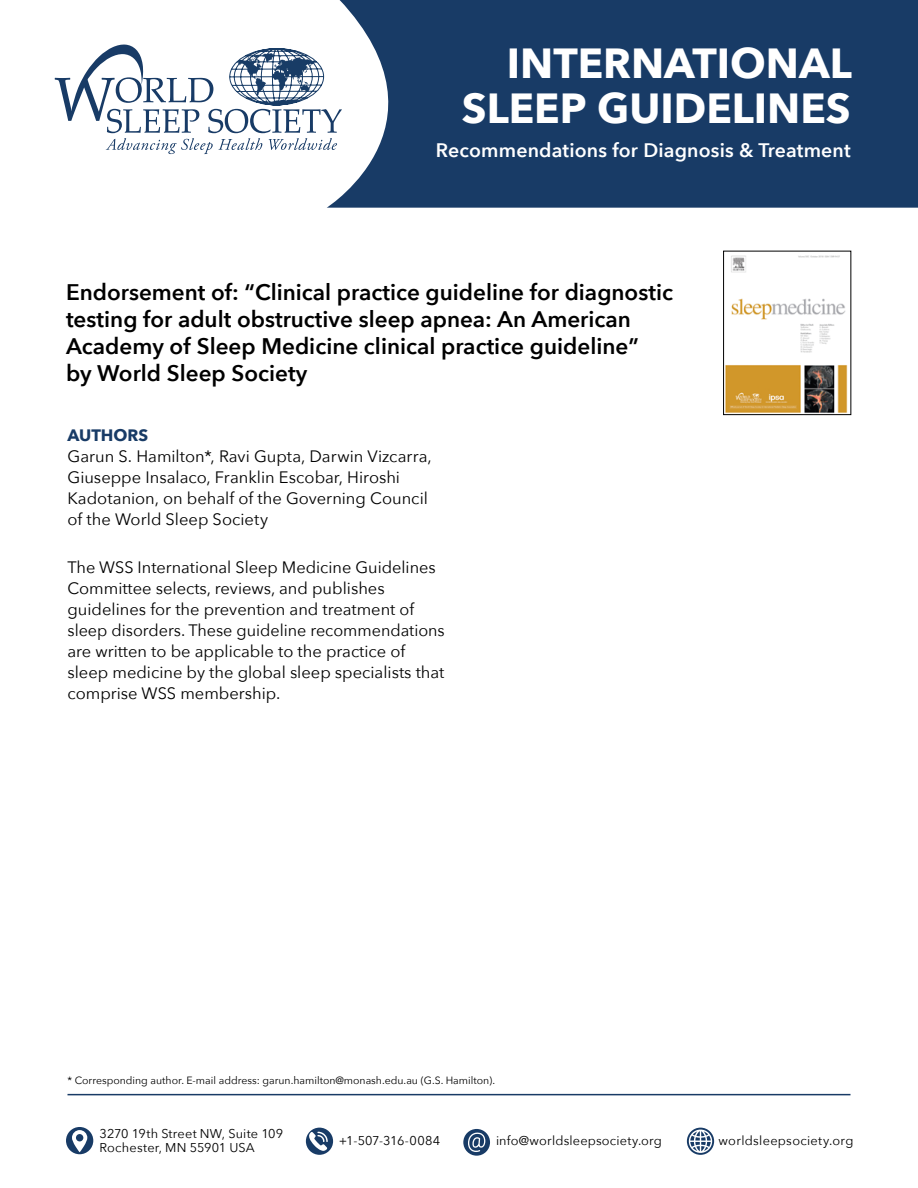
<style>
.page{position:relative;width:918px;height:1188px;background:#fff}
.page>*{position:absolute;margin:0;border:0;box-sizing:border-box;transform-origin:0 0}
.t1{font:700 42px/45px "Avenir Next";color:#fff;text-align:right}
.t2{font:600 22.5px/27px "Avenir Next";color:#000}
.t3{font:600 19.5px "Avenir Next";letter-spacing:.01em;color:#fff}
.t4{font:16.5px/21px "Avenir Next";color:#000}
.t5{font:700 16.5px "Avenir Next";color:#183b66}
.t6{font:12.75px/14.2px "Avenir Next";letter-spacing:.015em;color:#000}
.t7{font:10.5px "Avenir Next";color:#000}
</style>
<div class="page">
<div style="left:327px;top:0;width:591px;height:208px;background:#183b66"></div>
<svg style="left:55px;top:45px;width:287px;height:109px"></svg>
<svg style="left:687px;top:1128px;width:27px;height:27px"></svg>
<svg style="left:66px;top:1127px;width:27px;height:27px"></svg>
<svg style="left:306px;top:1128px;width:27px;height:27px"></svg>
<svg style="left:463px;top:1129px;width:27px;height:27px"></svg>
<hr style="left:68px;top:1094px;width:782px;height:1px;background:#183b66">
<img style="left:725px;top:255px;width:123px;height:158px">
<div style="left:723px;top:251px;width:128px;height:164px;border:1px solid #000"></div>
<h1 class="t1" style="left:462px;top:41px;width:391px">INTERNATIONAL<br>SLEEP GUIDELINES</h1>
<p class="t3" style="left:436px;top:134px;width:416px">Recommendations for Diagnosis &amp; Treatment</p>
<h2 class="t2" style="left:66px;top:278px;width:609px">Endorsement of: “Clinical practice guideline for diagnostic testing for adult obstructive sleep apnea: An American Academy of Sleep Medicine clinical practice guideline”<br>by World Sleep Society</h2>
<p class="t5" style="left:68px;top:421px;width:82px">AUTHORS</p>
<p class="t4" style="left:68px;top:445px;width:366px">Garun S. Hamilton*, Ravi Gupta, Darwin Vizcarra, Giuseppe Insalaco, Franklin Escobar, Hiroshi Kadotanion, on behalf of the Governing Council of the World Sleep Society</p>
<p class="t4" style="left:67px;top:556px;width:379px">The WSS International Sleep Medicine Guidelines Committee selects, reviews, and publishes guidelines for the prevention and treatment of sleep disorders. These guideline recommendations are written to be applicable to the practice of sleep medicine by the global sleep specialists that comprise WSS membership.</p>
<p class="t7" style="left:68px;top:1072px;width:429px">* Corresponding author. E-mail address: garun.hamilton@monash.edu.au (G.S. Hamilton).</p>
<p class="t6" style="left:100px;top:1126px;width:185px">3270 19th Street NW, Suite 109<br>Rochester, MN 55901 USA</p>
<p class="t6" style="left:339px;top:1133px;width:103px">+1-507-316-0084</p>
<p class="t6" style="left:496px;top:1133px;width:167px">info@worldsleepsociety.org</p>
<p class="t6" style="left:719px;top:1133px;width:136px">worldsleepsociety.org</p>
</div>
